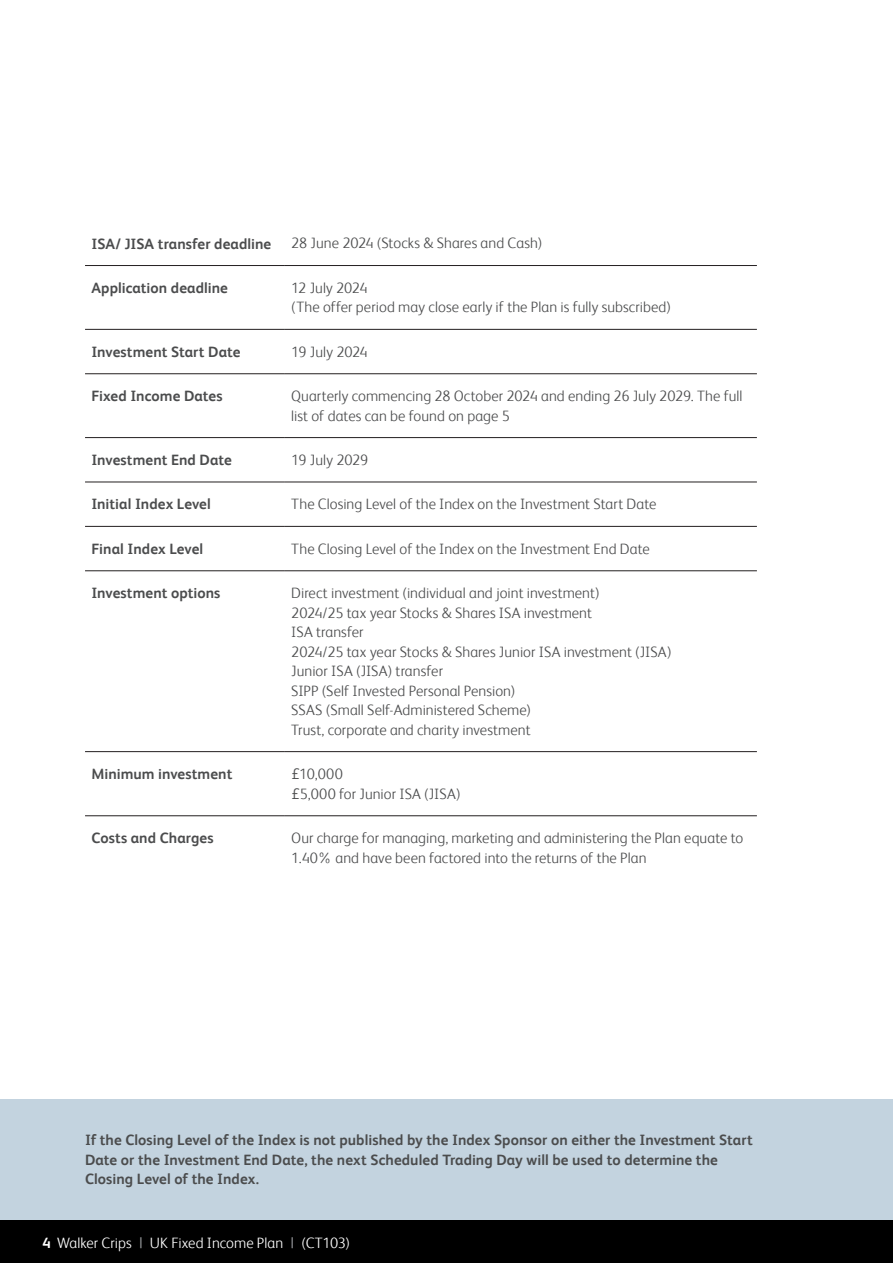
<style>
.page{position:relative;width:893px;height:1263px;background:#fff}
.page>*{position:absolute;margin:0;border:0;box-sizing:border-box;transform-origin:0 0}
.Main_body_text{font:300 15px/19.5px "FS Albert";letter-spacing:.005em;color:#4b4c4d}
.Main_body_text-2{font:700 15px/19.5px "FS Albert";letter-spacing:.005em;color:#4b4c4d}
.Main_body_text-3{font:300 15px "FS Albert";letter-spacing:.005em;color:#fff}
.s1{font-family:"Avenir";font-weight:400}
.s2{font-weight:700}
.s3{font-weight:400;color:#939598}
</style>
<div class="page">
<div style="left:0;top:1098px;width:893px;height:122px;background:#c3d3df"></div>
<hr style="left:85px;top:526px;width:200px;height:1px;background:#231f20">
<hr style="left:285px;top:482px;width:472px;height:1px;background:#231f20">
<hr style="left:285px;top:265px;width:472px;height:1px;background:#231f20">
<hr style="left:285px;top:329px;width:472px;height:1px;background:#231f20">
<hr style="left:285px;top:373px;width:472px;height:1px;background:#231f20">
<hr style="left:285px;top:437px;width:472px;height:1px;background:#231f20">
<hr style="left:85px;top:482px;width:200px;height:1px;background:#231f20">
<hr style="left:285px;top:526px;width:472px;height:1px;background:#231f20">
<hr style="left:285px;top:751px;width:472px;height:1px;background:#231f20">
<hr style="left:285px;top:815px;width:472px;height:1px;background:#231f20">
<hr style="left:85px;top:570px;width:200px;height:1px;background:#231f20">
<hr style="left:85px;top:751px;width:200px;height:1px;background:#231f20">
<hr style="left:285px;top:570px;width:472px;height:1px;background:#231f20">
<hr style="left:85px;top:815px;width:200px;height:1px;background:#231f20">
<hr style="left:85px;top:373px;width:200px;height:1px;background:#231f20">
<hr style="left:85px;top:437px;width:200px;height:1px;background:#231f20">
<hr style="left:85px;top:265px;width:200px;height:1px;background:#231f20">
<hr style="left:85px;top:329px;width:200px;height:1px;background:#231f20">
<div style="left:0;top:1220px;width:893px;height:43px;background:#000"></div>
<p class="Main_body_text-2" style="left:91px;top:233px;width:181px">ISA/ JISA transfer deadline</p>
<p class="Main_body_text" style="left:291px;top:233px;width:252px">28 June 2024 (Stocks &amp; Shares and Cash)</p>
<p class="Main_body_text-2" style="left:91px;top:278px;width:138px">Application deadline</p>
<p class="Main_body_text" style="left:291px;top:278px;width:381px">12 July 2024<br>(The offer period may close early if the Plan is fully subscribed)</p>
<p class="Main_body_text-2" style="left:91px;top:342px;width:150px">Investment Start Date</p>
<p class="Main_body_text" style="left:291px;top:342px;width:78px">19 July 2024</p>
<p class="Main_body_text-2" style="left:91px;top:386px;width:133px">Fixed Income Dates</p>
<p class="Main_body_text" style="left:291px;top:386px;width:453px">Quarterly commencing 28 October 2024 and ending 26 July 2029. The full list of dates can be found on page 5</p>
<p class="Main_body_text-2" style="left:91px;top:450px;width:142px">Investment End Date</p>
<p class="Main_body_text" style="left:291px;top:450px;width:78px">19 July 2029</p>
<p class="Main_body_text-2" style="left:91px;top:494px;width:121px">Initial Index Level</p>
<p class="Main_body_text" style="left:291px;top:494px;width:367px">The Closing Level of the Index on the Investment Start Date</p>
<p class="Main_body_text-2" style="left:91px;top:539px;width:113px">Final Index Level</p>
<p class="Main_body_text" style="left:291px;top:539px;width:360px">The Closing Level of the Index on the Investment End Date</p>
<p class="Main_body_text-2" style="left:91px;top:583px;width:131px">Investment options</p>
<p class="Main_body_text" style="left:291px;top:583px;width:382px">Direct investment (individual and joint investment)<br>2024/25 tax year Stocks &amp; Shares ISA investment<br>ISA transfer<br>2024/25 tax year Stocks &amp; Shares Junior ISA investment (JISA)<br>Junior ISA (JISA) transfer<br>SIPP (Self Invested Personal Pension)<br>SSAS (Small Self-Administered Scheme)<br>Trust, corporate and charity investment</p>
<p class="Main_body_text-2" style="left:91px;top:764px;width:142px">Minimum investment</p>
<p class="Main_body_text" style="left:291px;top:764px;width:171px"><span class="s1">£</span>10,000<br><span class="s1">£</span>5,000 for Junior ISA (JISA)</p>
<p class="Main_body_text-2" style="left:91px;top:828px;width:124px">Costs and Charges</p>
<p class="Main_body_text" style="left:291px;top:828px;width:454px">Our charge for managing, marketing and administering the Plan equate to<br>1.40% and have been factored into the returns of the Plan</p>
<p class="Main_body_text-2" style="left:85px;top:1130px;width:669px">If the Closing Level of the Index is not published by the Index Sponsor on either the Investment Start<br>Date or the Investment End Date, the next Scheduled Trading Day will be used to determine the<br>Closing Level of the Index.</p>
<p class="Main_body_text-3" style="left:43px;top:1234px;width:309px"><span class="s2">4</span> Walker Crips <span class="s3">|</span> UK Fixed Income Plan <span class="s3">|</span> (CT103)</p>
</div>
